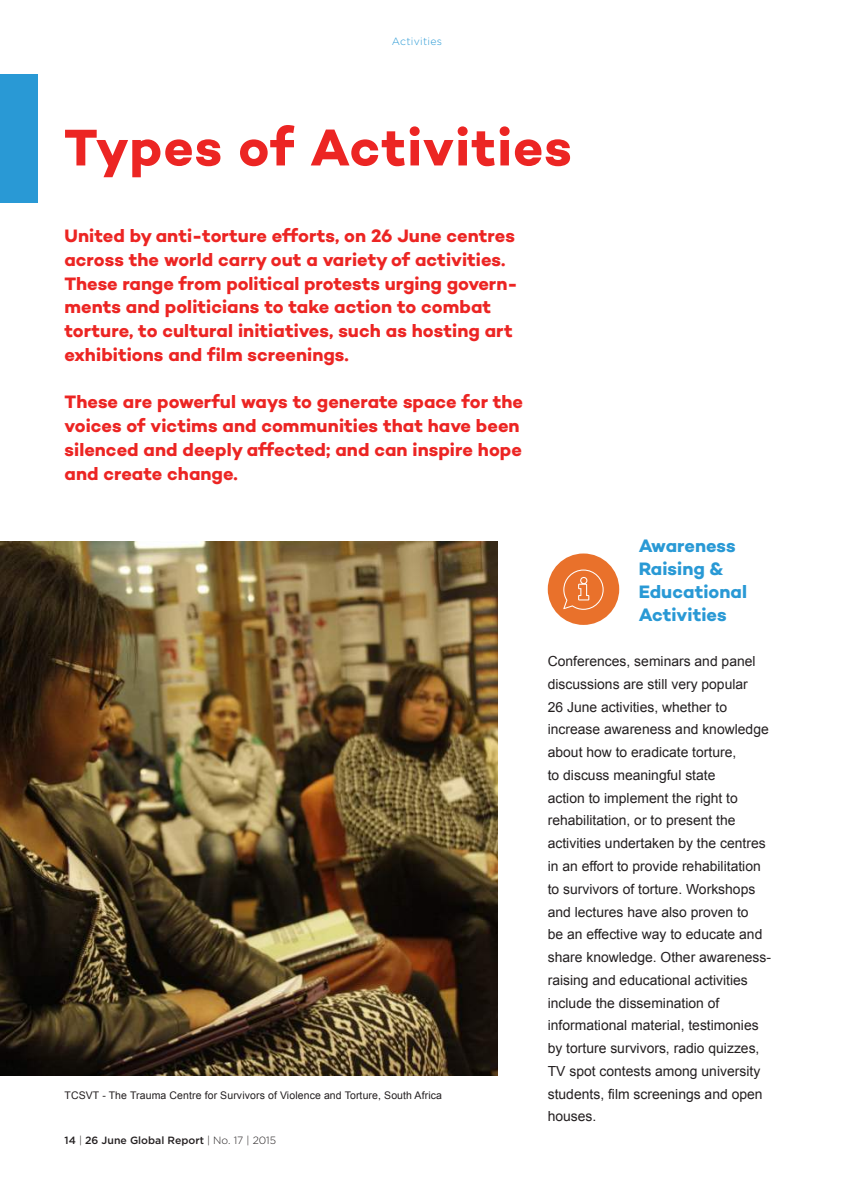
<style>
.page{position:relative;width:844px;height:1191px;background:#fff}
.page>*{position:absolute;margin:0;border:0;box-sizing:border-box;transform-origin:0 0}
.t1{font:52.5px "Campton Bold DEMO";letter-spacing:.02em;color:#ec2523}
.t2{font:18.38px/23.8px "Campton Bold DEMO";color:#ec2523}
.t3{font:18.38px/22.8px "Campton Bold DEMO";letter-spacing:.005em;color:#2999d5}
.t4{font:13.83px/22.8px "Arial";color:#231f20}
.t5{font:10.5px "Arial";letter-spacing:.01em;color:#231f20}
.t6{font:500 10.5px "Gotham";color:#231f20}
.t7{font:300 10.5px "Gotham";letter-spacing:.025em;color:#2999d5}
.s1{font-weight:300}
</style>
<div class="page">
<div style="left:547px;top:553px;width:72px;height:72px;background:#e9712b;border-radius:50%"></div>
<svg style="left:563px;top:569px;width:40px;height:41px"></svg>
<img style="left:0;top:541px;width:497px;height:534px">
<div style="left:0;top:74px;width:37px;height:128px;background:#2999d5"></div>
<p class="t7" style="left:392px;top:35px;width:52px">Activities</p>
<h1 class="t1" style="left:64px;top:117px;width:509px">Types of Activities</h1>
<p class="t2" style="left:64px;top:224px;width:454px">United by anti-torture efforts, on 26 June centres across the world carry out a variety of activities.<br>These range from political protests urging govern&shy;ments and politicians to take action to combat torture, to cultural initiatives, such as hosting art exhibitions and film screenings.</p>
<h2 class="t2" style="left:64px;top:390px;width:460px">These are powerful ways to generate space for the voices of victims and communities that have been silenced and deeply affected; and can inspire hope and create change.</h2>
<p class="t5" style="left:64px;top:1088px;width:379px">TCSVT - The Trauma Centre for Survivors of Violence and Torture, South Africa</p>
<p class="t6" style="left:64px;top:1134px;width:213px">14 <span class="s1">|</span> 26 June Global Report <span class="s1">| No. 17 | 2015</span></p>
<h2 class="t3" style="left:638px;top:535px;width:110px">Awareness<br>Raising &amp;<br>Educational<br>Activities</h2>
<p class="t4" style="left:547px;top:650px;width:225px">Conferences, seminars and panel discussions are still very popular<br>26 June activities, whether to increase awareness and knowledge about how to eradicate torture,<br>to discuss meaningful state<br>action to implement the right to rehabilitation, or to present the activities undertaken by the centres in an effort to provide rehabilitation to survivors of torture. Workshops and lectures have also proven to<br>be an effective way to educate and share knowledge. Other awareness&shy;raising and educational activities include the dissemination of informational material, testimonies by torture survivors, radio quizzes,<br>TV spot contests among university students, film screenings and open houses.</p>
</div>
